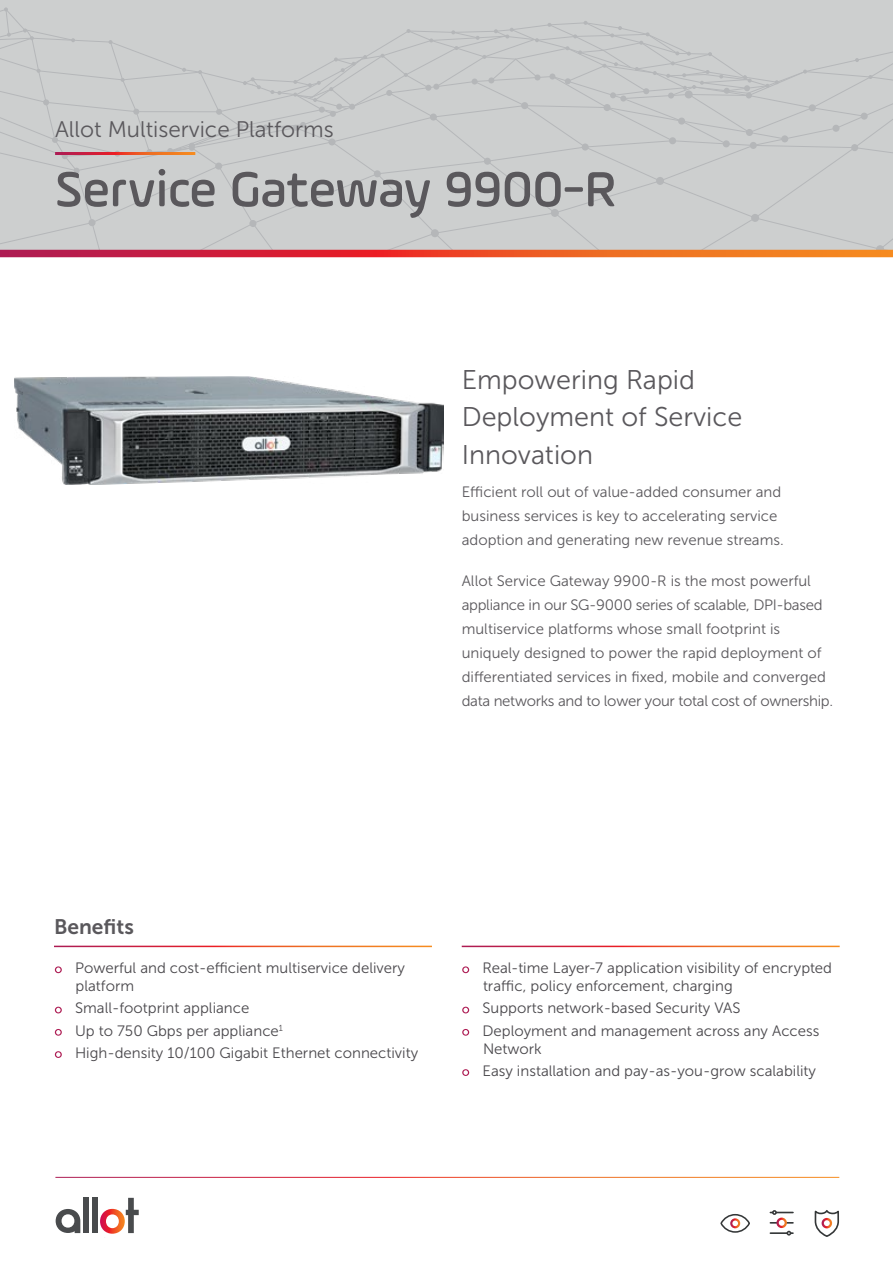
<style>
.page{position:relative;width:893px;height:1263px;background:#fff}
.page>*{position:absolute;margin:0;border:0;box-sizing:border-box;transform-origin:0 0}
.t1{font:500 52.5px "Ample Soft";color:#5a585c}
.t2{font:27px/37.5px "Museo Sans 300";color:#5a585c}
.t3{font:22.5px "Museo Sans 300";color:#5a585c}
.t4{font:21px "Museo Sans 700";color:#5a585c}
.t5{font:15px/24px "Museo Sans 300";color:#5a585c}
.t6{font:15px/22.2px "Museo Sans 300";color:#49474b}
.s1{font-family:"Museo Sans 500";font-size:12.75px;color:#fff}
</style>
<div class="page">
<div style="left:0;top:0;width:893px;height:251px;background:#cdcfcf"></div>
<svg style="left:0;top:7px;width:893px;height:243px"></svg>
<hr style="left:55px;top:152px;width:140px;height:3px;background:#fff">
<svg style="left:0;top:250px;width:893px;height:7px;background:#df472d"></svg>
<svg style="left:814px;top:1210px;width:25px;height:27px"></svg>
<div style="left:822px;top:1218px;width:10px;height:10px;border:2px solid #fff;border-radius:50%"></div>
<div style="left:776px;top:1217px;width:11px;height:11px;border:2px solid #fff;border-radius:50%"></div>
<svg style="left:770px;top:1210px;width:23px;height:5px"></svg>
<svg style="left:770px;top:1231px;width:23px;height:4px"></svg>
<div style="left:730px;top:1218px;width:10px;height:10px;border:2px solid #fff;border-radius:50%"></div>
<div style="left:720px;top:1214px;width:30px;height:19px;border:2px solid #343738;border-radius:50%"></div>
<div style="left:83px;top:1198px;width:6px;height:35px;background:#494b4d"></div>
<div style="left:92px;top:1198px;width:6px;height:35px;background:#494b4d"></div>
<svg style="left:56px;top:1209px;width:24px;height:24px"></svg>
<svg style="left:100px;top:1198px;width:39px;height:36px"></svg>
<img style="left:14px;top:376px;width:429px;height:108px">
<h3 class="t3" style="left:55px;top:117px;width:280px">Allot Multiservice Platforms</h3>
<h1 class="t1" style="left:55px;top:157px;width:563px">Service Gateway 9900-R</h1>
<h2 class="t2" style="left:462px;top:361px;width:282px">Empowering Rapid<br>Deployment of Service<br>Innovation</h2>
<p class="t5" style="left:462px;top:480px;width:324px">Efficient roll out of value-added consumer and business services is key to accelerating service adoption and generating new revenue streams.</p>
<p class="t5" style="left:462px;top:569px;width:373px">Allot Service Gateway 9900-R is the most powerful appliance in our SG-9000 series of scalable, DPI-based multiservice platforms whose small footprint is uniquely designed to power the rapid deployment of differentiated services in fixed, mobile and converged data networks and to lower your total cost of ownership.</p>
<h3 class="t4" style="left:54px;top:915px;width:81px">Benefits</h3>
<p class="t6" style="left:76px;top:959px;width:331px;line-height:18px;text-indent:-21px"><span class="s1">o</span> Powerful and cost-efficient multiservice delivery platform</p>
<p class="t6" style="left:54px;top:997px;width:365px"><span class="s1">o</span> Small-footprint appliance<br><span class="s1">o</span> Up to 750 Gbps per appliance<sup>1<br></sup><span class="s1">o</span> High-density 10/100 Gigabit Ethernet connectivity</p>
<p class="t6" style="left:483px;top:959px;width:351px;line-height:18px;text-indent:-21px"><span class="s1">o</span> Real-time Layer-7 application visibility of encrypted traffic, policy enforcement, charging</p>
<p class="t6" style="left:462px;top:997px;width:359px"><span class="s1">o</span> Supports network-based Security VAS<br><span class="s1">o</span> Deployment and management across any Access</p>
<p class="t6" style="left:462px;top:1037px;width:356px;text-indent:21px">Network<br><span class="s1">o</span> Easy installation and pay-as-you-grow scalability</p>
</div>
